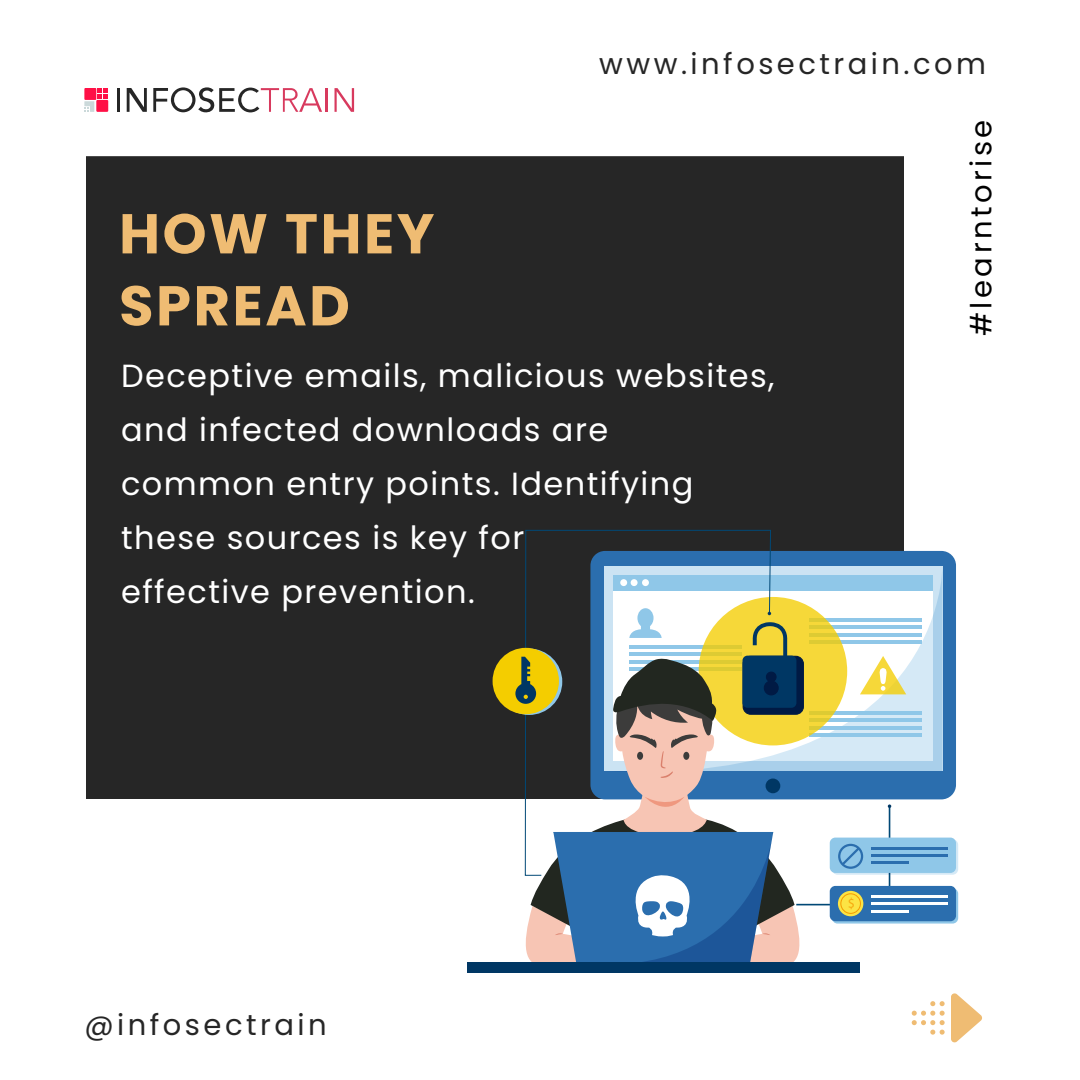
<style>
.page{position:relative;width:1080px;height:1080px;background:#fff}
.page>*{position:absolute;margin:0;border:0;box-sizing:border-box;transform-origin:0 0}
.t1{font:700 56px/72px "Poppins";letter-spacing:.045em;color:#efbc73}
.t2{font:32px/54px "Poppins";letter-spacing:.045em;color:#fff}
.t3{font:29px "Poppins";letter-spacing:.12em;color:#262626}
.t4{font:29px "Poppins";letter-spacing:.12em;color:#000}
.t5{font:14.1px "Myriad Pro";color:#f59a00}
</style>
<div class="page">
<div style="left:86px;top:156px;width:818px;height:643px;background:#262626"></div>
<svg style="left:951px;top:993px;width:31px;height:50px"></svg>
<svg style="left:912px;top:1001px;width:33px;height:34px"></svg>
<hr style="left:117px;top:88px;width:3px;height:24px;background:#262626">
<svg style="left:127px;top:88px;width:20px;height:24px"></svg>
<svg style="left:153px;top:87px;width:169px;height:26px"></svg>
<hr style="left:326px;top:88px;width:2px;height:24px;background:#d83a5e">
<svg style="left:335px;top:88px;width:19px;height:24px"></svg>
<svg style="left:84px;top:88px;width:24px;height:24px"></svg>
<div style="left:590px;top:551px;width:366px;height:248px;background:#2b6eae;border-radius:15px"></div>
<svg style="left:771px;top:566px;width:171px;height:205px;background:#cae2ee"></svg>
<hr style="left:809px;top:618px;width:113px;height:4px;background:#8fc7e8">
<hr style="left:809px;top:625px;width:113px;height:4px;background:#8fc7e8">
<hr style="left:809px;top:633px;width:113px;height:4px;background:#8fc7e8">
<hr style="left:809px;top:640px;width:113px;height:4px;background:#8fc7e8">
<hr style="left:809px;top:711px;width:113px;height:4px;background:#8fc7e8">
<hr style="left:809px;top:718px;width:113px;height:4px;background:#8fc7e8">
<hr style="left:809px;top:726px;width:113px;height:4px;background:#8fc7e8">
<hr style="left:809px;top:733px;width:113px;height:4px;background:#8fc7e8">
<div style="left:832px;top:839px;width:126px;height:36px;background:#d5e9f6;border-radius:6px"></div>
<div style="left:830px;top:838px;width:126px;height:35px;background:#8fc7e8;border-radius:6px"></div>
<hr style="left:871px;top:848px;width:77px;height:2px;background:#2b6eae">
<hr style="left:871px;top:854px;width:77px;height:2px;background:#2b6eae">
<hr style="left:871px;top:862px;width:37px;height:2px;background:#2b6eae">
<div style="left:832px;top:888px;width:126px;height:36px;background:linear-gradient(to bottom,#8dc4e6,#8dc6e7);border-radius:6px"></div>
<div style="left:830px;top:886px;width:126px;height:35px;background:#2b6eae;border-radius:6px"></div>
<hr style="left:871px;top:896px;width:77px;height:2px;background:#fff">
<hr style="left:871px;top:902px;width:77px;height:3px;background:#fff">
<hr style="left:871px;top:910px;width:37px;height:2px;background:#fff">
<svg style="left:524px;top:529px;width:247px;height:79px"></svg>
<div style="left:493px;top:648px;width:66px;height:66px;background:#f4cd00;border-radius:50%"></div>
<div style="left:467px;top:963px;width:393px;height:10px;background:#003764"></div>
<svg style="left:515px;top:608px;width:391px;height:355px"></svg>
<h1 class="t1" style="left:119px;top:198px;width:317px">HOW THEY<br>SPREAD</h1>
<p class="t3" style="left:599px;top:47px;width:388px">www.infosectrain.com</p>
<p class="t4" style="left:965px;top:336px;width:218px;rotate:-90deg">#learntorise</p>
<p class="t2" style="left:121px;top:349px;width:655px">Deceptive emails, malicious websites, and infected downloads are<br>common entry points. Identifying these sources is key for<br>effective prevention.</p>
<p class="t3" style="left:84px;top:1008px;width:244px">@infosectrain</p>
<p class="t5" style="left:847px;top:895px;width:9px">$</p>
</div>
